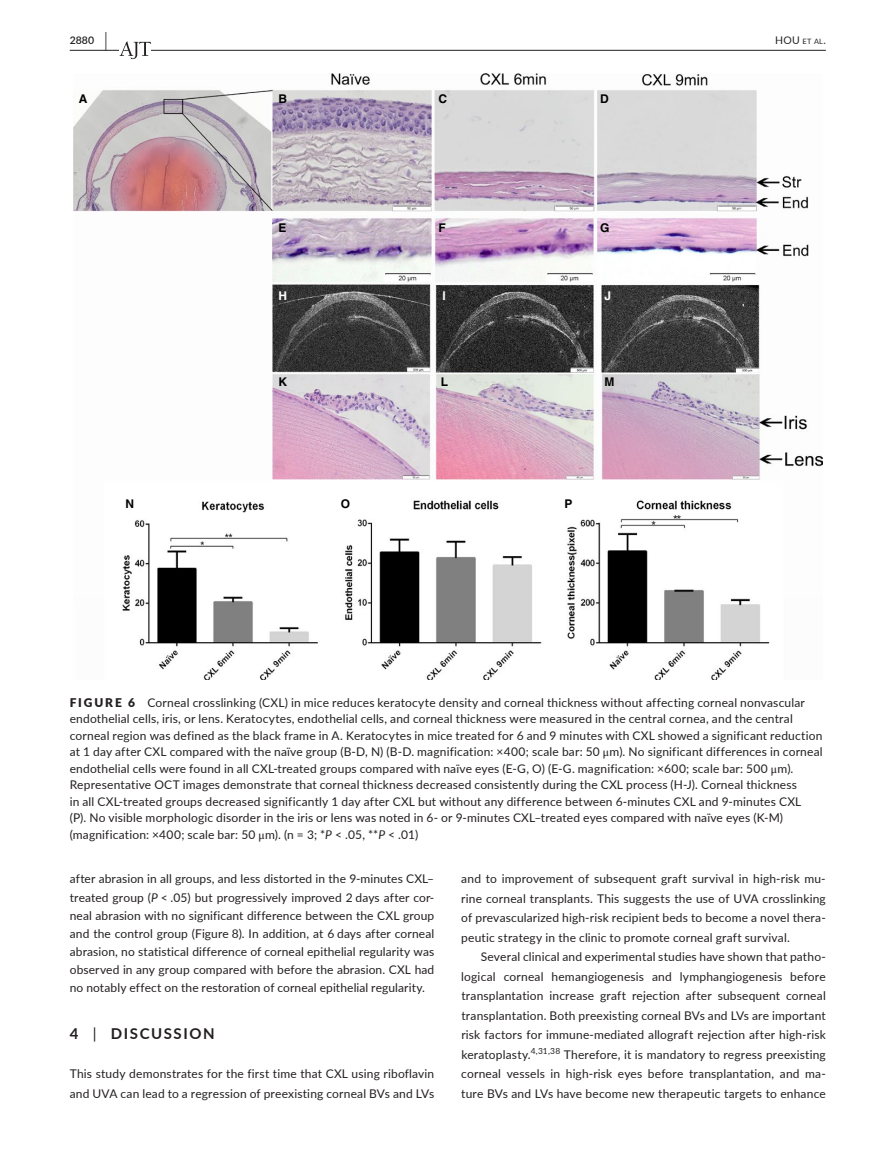
<style>
.page{position:relative;width:893px;height:1174px;background:#fff}
.page>*{position:absolute;margin:0;border:0;box-sizing:border-box;transform-origin:0 0}
.t1{font:700 15px "Lato";letter-spacing:.11em;color:#231f20}
.t2{font:12px/19.5px "Lato";letter-spacing:.015em;color:#231f20;text-align:justify}
.t3{font:700 12px "Helvetica";color:#000}
.t4{font:700 12px "Helvetica";color:#fff}
.t5{font:10.5px "Lato";color:#231f20}
.t6{font:600 10.5px "Lato";color:#231f20}
.s1{font-size:19.5px}
.s2{font-size:7.35px}
.s3{font-weight:900}
.s4{font-family:"STIX"}
.s5{font-style:italic}
.s6{font-weight:400}
</style>
<div class="page">
<hr style="left:70px;top:50px;width:756px;height:1px;background:#231f20">
<svg style="left:120px;top:42px;width:31px;height:17px"></svg>
<img style="left:73px;top:73px;width:749px;height:607px">
<p class="t6" style="left:70px;top:33px;width:39px">2880 <span class="s1">|</span></p>
<p class="t5" style="left:775px;top:33px;width:52px">HOU <span class="s2">et al</span>.</p>
<p class="t3" style="left:79px;top:91px;width:10px">A</p>
<p class="t3" style="left:279px;top:91px;width:10px">B</p>
<p class="t3" style="left:439px;top:91px;width:10px">C</p>
<p class="t3" style="left:600px;top:91px;width:10px">D</p>
<p class="t3" style="left:279px;top:221px;width:10px">E</p>
<p class="t3" style="left:439px;top:221px;width:9px">F</p>
<p class="t3" style="left:600px;top:221px;width:11px">G</p>
<p class="t4" style="left:279px;top:289px;width:10px">H</p>
<p class="t4" style="left:442px;top:289px;width:5px">I</p>
<p class="t4" style="left:605px;top:289px;width:8px">J</p>
<p class="t3" style="left:279px;top:375px;width:10px">K</p>
<p class="t3" style="left:441px;top:375px;width:9px">L</p>
<p class="t3" style="left:605px;top:375px;width:11px">M</p>
<p class="t3" style="left:126px;top:496px;width:10px">N</p>
<p class="t3" style="left:341px;top:496px;width:11px">O</p>
<p class="t3" style="left:564px;top:496px;width:10px">P</p>
<p class="t2" style="left:70px;top:693px;width:754px;line-height:16.5px;text-align:left"><span class="s3">FIGURE 6</span> Corneal crosslinking (CXL) in mice reduces keratocyte density and corneal thickness without affecting corneal nonvascular endothelial cells, iris, or lens. Keratocytes, endothelial cells, and corneal thickness were measured in the central cornea, and the central corneal region was defined as the black frame in A. Keratocytes in mice treated for 6 and 9 minutes with CXL showed a significant reduction at 1 day after CXL compared with the naïve group (B-D, N) (B-D. magnification: ×400; scale bar: 50 <span class="s4">μ</span>m). No significant differences in corneal endothelial cells were found in all CXL-treated groups compared with naïve eyes (E-G, O) (E-G. magnification: ×600; scale bar: 500 <span class="s4">μ</span>m).<br>Representative OCT images demonstrate that corneal thickness decreased consistently during the CXL process (H-J). Corneal thickness<br>in all CXL-treated groups decreased significantly 1 day after CXL but without any difference between 6-minutes CXL and 9-minutes CXL<br>(P). No visible morphologic disorder in the iris or lens was noted in 6- or 9-minutes CXL–treated eyes compared with naïve eyes (K-M) (magnification: ×400; scale bar: 50 <span class="s4">μ</span>m). (n = 3; *<span class="s5">P</span> &lt; .05, **<span class="s5">P</span> &lt; .01)</p>
<p class="t2" style="left:70px;top:869px;width:366px;line-height:18.1px">after abrasion in all groups, and less distorted in the 9-minutes CXL– treated group (<span class="s5">P</span> &lt; .05) but progressively improved 2 days after cor&shy;neal abrasion with no significant difference between the CXL group and the control group (Figure 8). In addition, at 6 days after corneal abrasion, no statistical difference of corneal epithelial regularity was observed in any group compared with before the abrasion. CXL had no notably effect on the restoration of corneal epithelial regularity.</p>
<p class="t1" style="left:70px;top:1023px;width:147px">4 <span class="s6">|</span> DISCUSSION</p>
<p class="t2" style="left:70px;top:1063px;width:366px">This study demonstrates for the first time that CXL using riboflavin and UVA can lead to a regression of preexisting corneal BVs and LVs</p>
<p class="t2" style="left:461px;top:868px;width:366px">and to improvement of subsequent graft survival in high-risk mu&shy;rine corneal transplants. This suggests the use of UVA crosslinking of prevascularized high-risk recipient beds to become a novel thera&shy;peutic strategy in the clinic to promote corneal graft survival.</p>
<p class="t2" style="left:461px;top:946px;width:366px;text-indent:20px">Several clinical and experimental studies have shown that patho&shy;logical corneal hemangiogenesis and lymphangiogenesis before transplantation increase graft rejection after subsequent corneal transplantation. Both preexisting corneal BVs and LVs are important risk factors for immune-mediated allograft rejection after high-risk keratoplasty.<sup>4,31,38</sup> Therefore, it is mandatory to regress preexisting corneal vessels in high-risk eyes before transplantation, and ma&shy;ture BVs and LVs have become new therapeutic targets to enhance</p>
</div>
